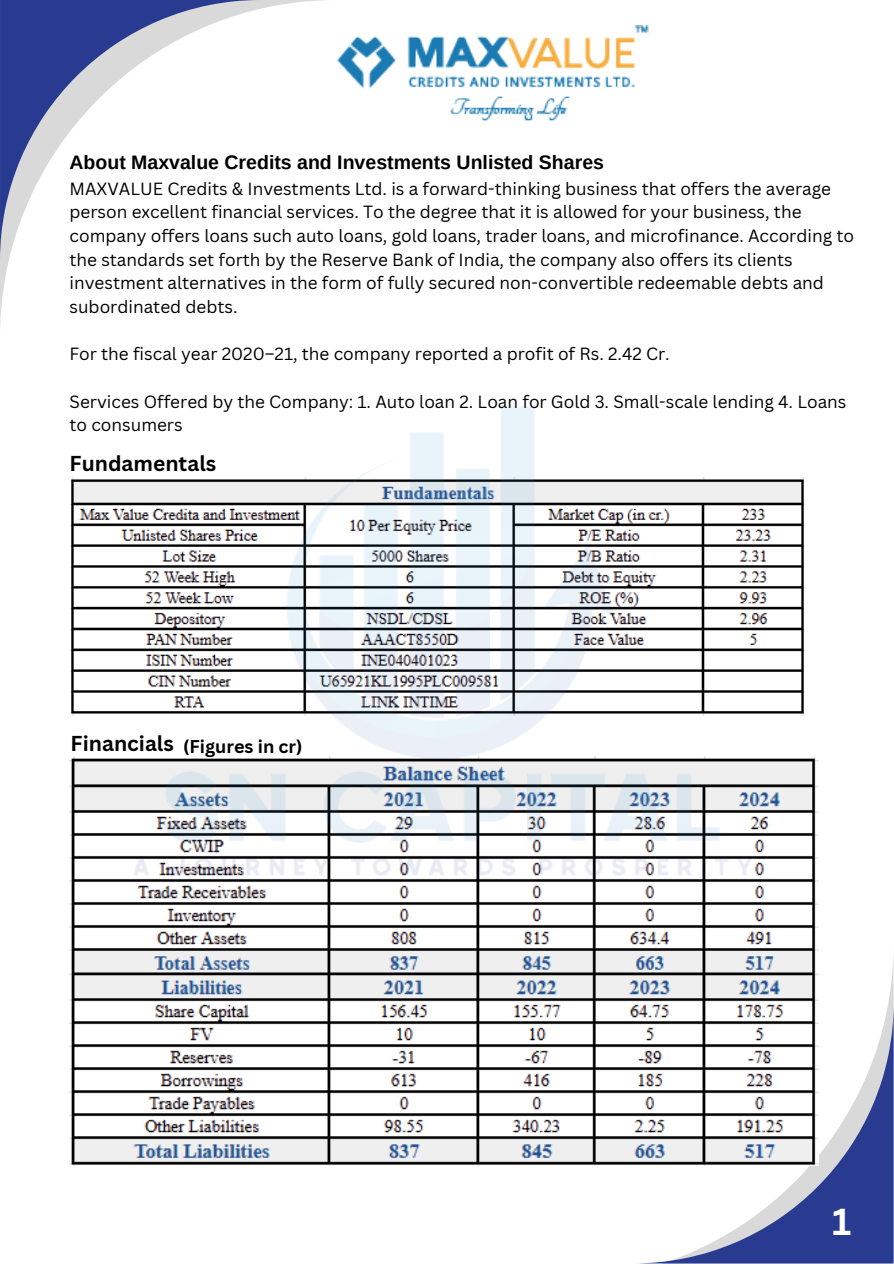
<style>
.page{position:relative;width:894px;height:1264px;background:#fff}
.page>*{position:absolute;margin:0;border:0;box-sizing:border-box;transform-origin:0 0}
.t1{font:700 36.6px "Canva Sans";color:#fff}
.t2{font:700 21px "Canva Sans";color:#000}
.t3{font:700 19.5px "Arimo";color:#000}
.t4{font:700 18px "Canva Sans";color:#000}
.t5{font:17.25px/23.7px "Canva Sans";color:#000}
</style>
<div class="page">
<svg style="left:0;top:0;width:325px;height:325px"></svg>
<svg style="left:0;top:0;width:261px;height:261px"></svg>
<svg style="left:648px;top:1002px;width:245px;height:261px"></svg>
<img style="left:337px;top:25px;width:311px;height:96px">
<img style="left:71px;top:477px;width:733px;height:238px">
<img style="left:69px;top:756px;width:749px;height:409px">
<img style="left:94px;top:407px;width:699px;height:499px">
<p class="t3" style="left:69px;top:151px;width:536px">About Maxvalue Credits and Investments Unlisted Shares</p>
<p class="t5" style="left:69px;top:176px;width:785px">MAXVALUE Credits &amp; Investments Ltd. is a forward-thinking business that offers the average person excellent financial services. To the degree that it is allowed for your business, the company offers loans such auto loans, gold loans, trader loans, and microfinance. According to the standards set forth by the Reserve Bank of India, the company also offers its clients investment alternatives in the form of fully secured non-convertible redeemable debts and subordinated debts.</p>
<p class="t5" style="left:69px;top:342px;width:601px">For the fiscal year 2020–21, the company reported a profit of Rs. 2.42 Cr.</p>
<h1 class="t5" style="left:69px;top:389px;width:778px">Services Offered by the Company: 1. Auto loan 2. Loan for Gold 3. Small-scale lending 4. Loans to consumers</h1>
<p class="t2" style="left:69px;top:449px;width:148px">Fundamentals</p>
<p class="t2" style="left:71px;top:728px;width:105px">Financials</p>
<p class="t4" style="left:183px;top:734px;width:121px">(Figures in cr)</p>
<p class="t1" style="left:832px;top:1195px;width:21px">1</p>
</div>
